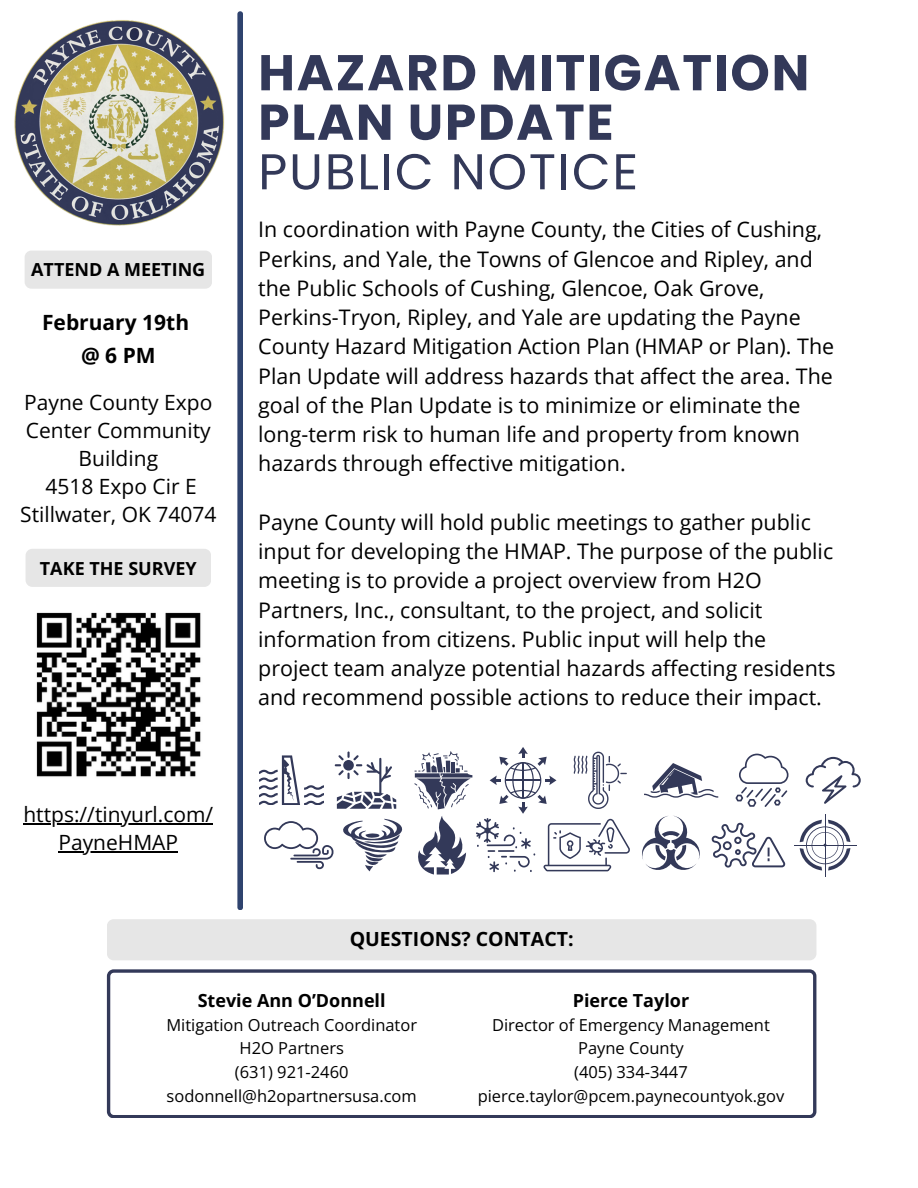
<style>
.page{position:relative;width:918px;height:1188px;background:#fff}
.page>*{position:absolute;margin:0;border:0;box-sizing:border-box;transform-origin:0 0}
.t1{font:700 50.25px/49.5px "Poppins";letter-spacing:.035em;color:#333959}
.t2{font:21.45px/29.2px "Open Sans";color:#000}
.t3{font:21px/28.2px "Open Sans";color:#000;text-align:center}
.t4{font:700 21px/32.7px "Open Sans";color:#000;text-align:center}
.t5{font:700 19.5px "Open Sans";color:#000}
.t6{font:700 18px "Open Sans";color:#000}
.t7{font:16.5px/23.7px "Open Sans";color:#000;text-align:center}
.s1{font-weight:400}
</style>
<div class="page">
<div style="left:107px;top:919px;width:709px;height:41px;background:#e6e6e6;border-radius:7px"></div>
<svg style="left:107px;top:969px;width:709px;height:149px"></svg>
<div style="left:25px;top:251px;width:187px;height:38px;background:#e6e6e6;border-radius:7px"></div>
<div style="left:26px;top:549px;width:185px;height:38px;background:#e6e6e6;border-radius:7px"></div>
<svg style="left:237px;top:11px;width:6px;height:899px"></svg>
<img style="left:14px;top:20px;width:211px;height:206px">
<svg style="left:335px;top:752px;width:61px;height:57px"></svg>
<svg style="left:644px;top:763px;width:74px;height:35px"></svg>
<svg style="left:735px;top:754px;width:53px;height:53px"></svg>
<svg style="left:806px;top:757px;width:55px;height:47px"></svg>
<svg style="left:260px;top:755px;width:64px;height:50px"></svg>
<svg style="left:264px;top:821px;width:69px;height:48px"></svg>
<svg style="left:343px;top:819px;width:59px;height:52px"></svg>
<svg style="left:642px;top:816px;width:58px;height:54px"></svg>
<svg style="left:712px;top:823px;width:73px;height:45px"></svg>
<hr style="left:825px;top:814px;width:1px;height:62px;background:#333959">
<hr style="left:794px;top:845px;width:62px;height:1px;background:#333959">
<svg style="left:800px;top:820px;width:50px;height:50px"></svg>
<svg style="left:414px;top:747px;width:216px;height:127px"></svg>
<img style="left:36px;top:612px;width:165px;height:165px">
<hr style="left:23px;top:823px;width:190px;height:1px;background:#000">
<hr style="left:58px;top:851px;width:120px;height:2px;background:#000">
<h5 class="t6" style="left:31px;top:257px;width:176px">ATTEND A MEETING</h5>
<p class="t4" style="left:42px;top:306px;width:149px">February 19th @6PM</p>
<p class="t3" style="left:20px;top:387px;width:198px">Payne County Expo<br>Center Community<br>Building<br>4518 Expo Cir E<br>Stillwater, OK 74074</p>
<h3 class="t6" style="left:40px;top:555px;width:158px">TAKE THE SURVEY</h3>
<p class="t3" style="left:23px;top:800px;width:191px">https://tinyurl.com/</p>
<p class="t3" style="left:58px;top:828px;width:121px">PayneHMAP</p>
<h4 class="t1" style="left:258px;top:48px;width:553px">HAZARD MITIGATION<br>PLAN UPDATE<br><span class="s1">PUBLIC NOTICE</span></h4>
<h4 class="t2" style="left:258px;top:214px;width:578px">In coordination with Payne County, the Cities of Cushing, Perkins, and Yale, the Towns of Glencoe and Ripley, and the Public Schools of Cushing, Glencoe, Oak Grove, Perkins-Tryon, Ripley, and Yale are updating the Payne County Hazard Mitigation Action Plan (HMAP or Plan). The Plan Update will address hazards that affect the area. The goal of the Plan Update is to minimize or eliminate the long-term risk to human life and property from known hazards through effective mitigation.</h4>
<h5 class="t2" style="left:258px;top:507px;width:579px">Payne County will hold public meetings to gather public input for developing the HMAP. The purpose of the public meeting is to provide a project overview from H2O Partners, Inc., consultant, to the project, and solicit information from citizens. Public input will help the project team analyze potential hazards affecting residents and recommend possible actions to reduce their impact.</h5>
<p class="t5" style="left:350px;top:925px;width:225px">QUESTIONS? CONTACT:</p>
<h1 class="t6" style="left:198px;top:988px;width:189px">Stevie Ann O’Donnell</h1>
<p class="t7" style="left:166px;top:1013px;width:252px">Mitigation Outreach Coordinator</p>
<h4 class="t7" style="left:240px;top:1036px;width:106px">H2O Partners</h4>
<p class="t7" style="left:235px;top:1060px;width:115px">(631) 921-2460</p>
<p class="t7" style="left:167px;top:1083px;width:252px">sodonnell@h2opartnersusa.com</p>
<p class="t6" style="left:573px;top:988px;width:118px">Pierce Taylor</p>
<p class="t7" style="left:492px;top:1013px;width:279px">Director of Emergency Management</p>
<p class="t7" style="left:578px;top:1036px;width:107px">Payne County</p>
<p class="t7" style="left:478px;top:1060px;width:308px">(405) 334-3447 pierce.taylor@pcem.paynecountyok.gov</p>
</div>
